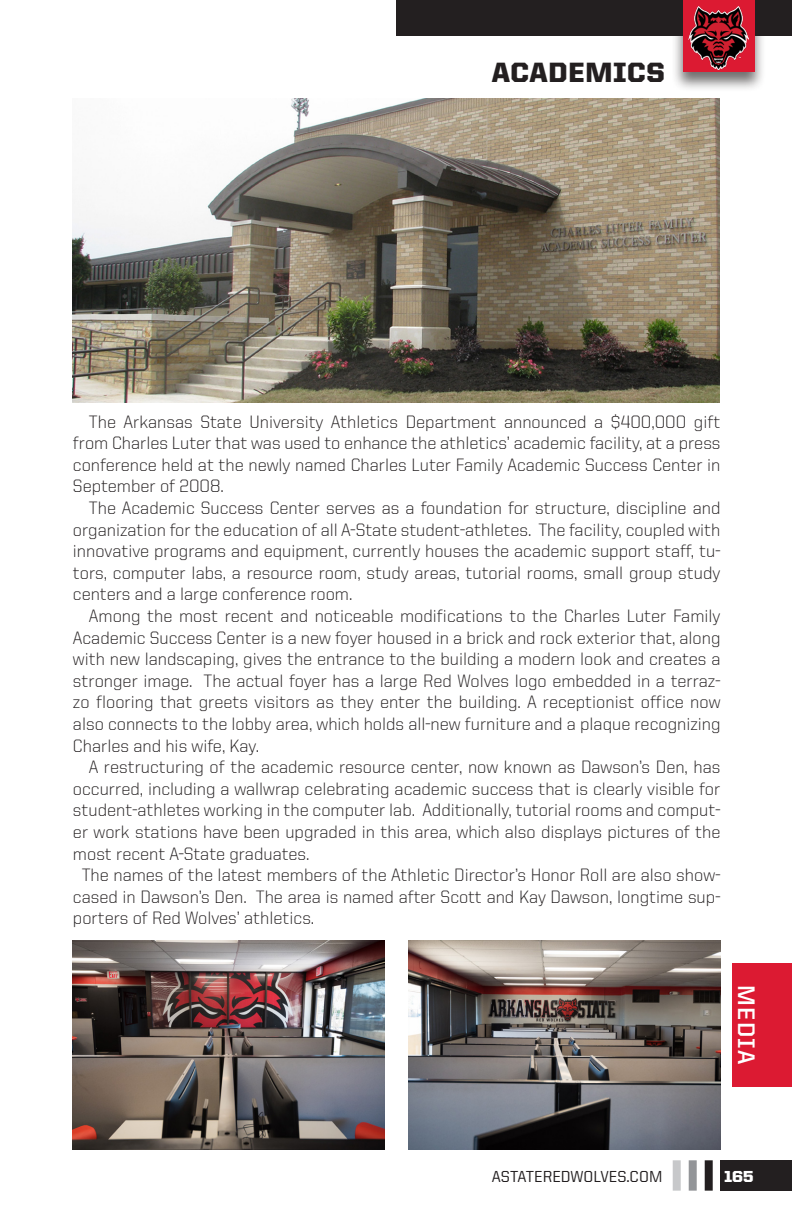
<style>
.page{position:relative;width:792px;height:1224px;background:#fff}
.page>*{position:absolute;margin:0;border:0;box-sizing:border-box;transform-origin:0 0}
.t1{font:900 28px "United Sans Reg";letter-spacing:.025em;color:#231f20}
.t2{font:700 24px "United Sans Reg";letter-spacing:.05em;color:#fff}
.t3{font:300 18px/21.6px "United Sans Reg";color:#231f20;text-align:justify}
.t4{font:500 16px "United Sans Reg";color:#231f20}
.t5{font:900 16px "United Sans Reg";color:#fff}
</style>
<div class="page">
<div style="left:396px;top:0;width:396px;height:36px;background:#231f20"></div>
<div style="left:721px;top:1160px;width:71px;height:31px;background:#231f20"></div>
<div style="left:689px;top:1160px;width:8px;height:31px;background:#939598"></div>
<div style="left:705px;top:1160px;width:8px;height:31px;background:#231f20"></div>
<div style="left:673px;top:1160px;width:8px;height:31px;background:#c7c8ca"></div>
<div style="left:672px;top:0;width:94px;height:92px;background:#231f20;opacity:.64"></div>
<div style="left:683px;top:0;width:72px;height:72px;background:#dc1a32"></div>
<img style="left:688px;top:7px;width:61px;height:62px">
<div style="left:732px;top:963px;width:60px;height:123px;background:#dc1a32"></div>
<img style="left:72px;top:98px;width:648px;height:304px">
<img style="left:409px;top:941px;width:312px;height:208px">
<img style="left:73px;top:940px;width:312px;height:209px">
<p class="t1" style="left:492px;top:57px;width:175px">ACADEMICS</p>
<p class="t3" style="left:73px;top:411px;width:649px;text-indent:16px">The Arkansas State University Athletics Department announced a $400,000 gift from Charles Luter that was used to enhance the athletics’ academic facility, at a press conference held at the newly named Charles Luter Family Academic Success Center in September of 2008.</p>
<p class="t3" style="left:73px;top:497px;width:649px;text-indent:16px">The Academic Success Center serves as a foundation for structure, discipline and organization for the education of all A-State student-athletes. The facility, coupled with innovative programs and equipment, currently houses the academic support staff, tu&shy;tors, computer labs, a resource room, study areas, tutorial rooms, small group study centers and a large conference room.</p>
<p class="t3" style="left:73px;top:605px;width:649px;text-indent:16px">Among the most recent and noticeable modifications to the Charles Luter Family Academic Success Center is a new foyer housed in a brick and rock exterior that, along with new landscaping, gives the entrance to the building a modern look and creates a stronger image. The actual foyer has a large Red Wolves logo embedded in a terraz&shy;zo flooring that greets visitors as they enter the building. A receptionist office now also connects to the lobby area, which holds all-new furniture and a plaque recognizing Charles and his wife, Kay.</p>
<p class="t3" style="left:73px;top:756px;width:649px;text-indent:16px">A restructuring of the academic resource center, now known as Dawson’s Den, has occurred, including a wallwrap celebrating academic success that is clearly visible for student-athletes working in the computer lab. Additionally, tutorial rooms and comput&shy;er work stations have been upgraded in this area, which also displays pictures of the most recent A-State graduates.</p>
<p class="t3" style="left:73px;top:864px;width:649px;text-indent:9px">The names of the latest members of the Athletic Director’s Honor Roll are also show&shy;cased in Dawson’s Den. The area is named after Scott and Kay Dawson, longtime sup&shy;porters of Red Wolves’ athletics.</p>
<h2 class="t2" style="left:760px;top:985px;width:80px;rotate:90deg">MEDIA</h2>
<p class="t4" style="left:492px;top:1167px;width:172px">ASTATEREDWOLVES.COM</p>
<p class="t5" style="left:724px;top:1167px;width:31px">165</p>
</div>
